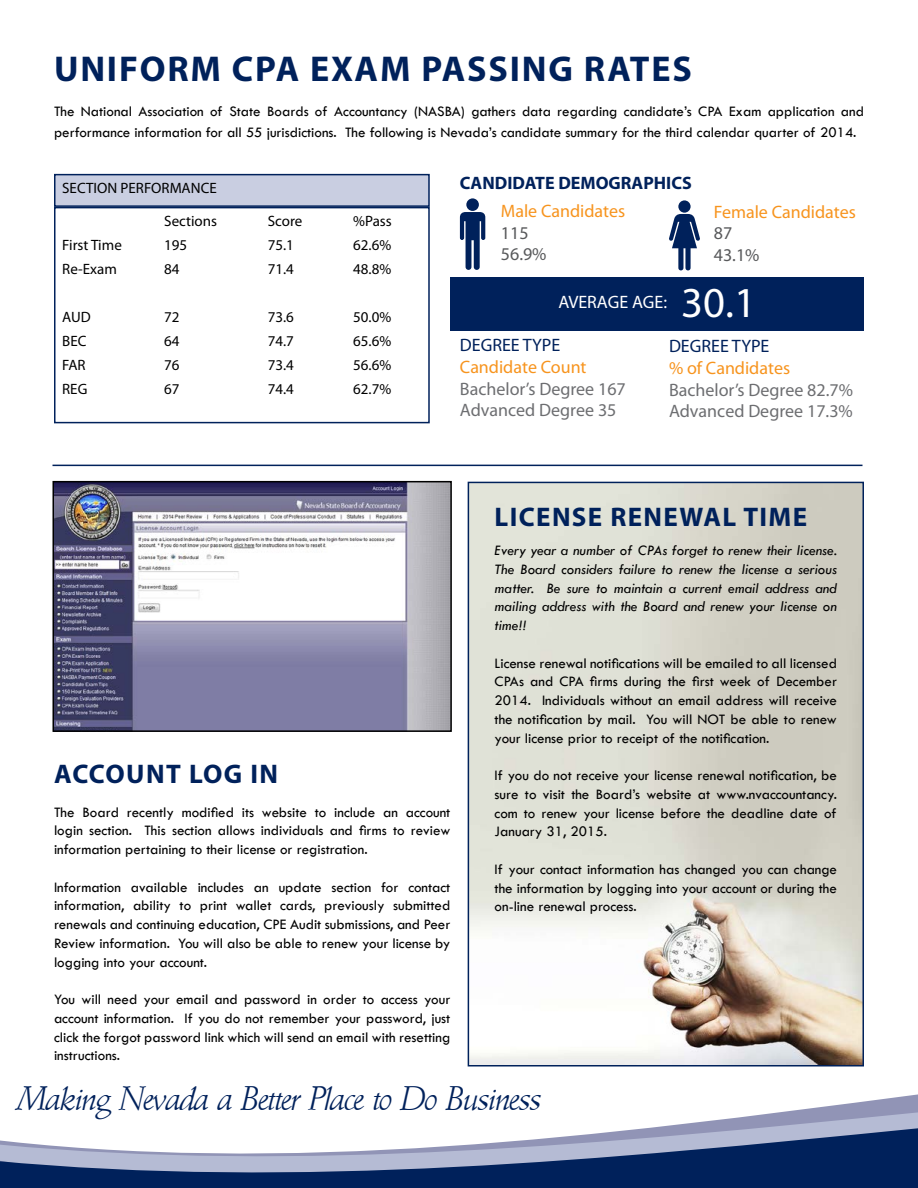
<style>
.page{position:relative;width:918px;height:1188px;background:#fff}
.page>*{position:absolute;margin:0;border:0;box-sizing:border-box;transform-origin:0 0}
.t1{font:42.9px "Myriad Pro";color:#fff}
.t2{font:700 36px "Myriad Pro";letter-spacing:.05em;color:#00215b}
.t3{font:33.15px "A770 Roman";color:#00215b}
.t4{font:700 27px "Myriad Pro";letter-spacing:.05em;color:#00215b}
.t5{font:18px/21.6px "Myriad Pro";color:#6d6e71}
.t6{font:18px "Myriad Pro";color:#f7941e}
.t7{font:700 18px "Myriad Pro";color:#00215b}
.t8{font:18px "Myriad Pro";color:#00215b}
.t9{font:18px/21.6px "Myriad Pro";color:#58595b}
.t10{font:18px "Myriad Pro";color:#fff}
.t11{font:15px/18.8px "Tw Cen";color:#000;text-align:justify}
.t12{font:italic 15px/18.8px "Tw Cen";color:#000;text-align:justify}
.t13{font:15px "Myriad Pro";color:#000}
</style>
<div class="page">
<img style="left:471px;top:485px;width:390px;height:541px">
<svg style="left:467px;top:1026px;width:397px;height:12px"></svg>
<svg style="left:0;top:1038px;width:918px;height:150px"></svg>
<div style="left:55px;top:175px;width:374px;height:31px;background:#c9cee1"></div>
<div style="left:54px;top:174px;width:376px;height:33px;border:2px solid #00215b"></div>
<div style="left:54px;top:207px;width:376px;height:216px;border:2px solid #00215b"></div>
<div style="left:450px;top:277px;width:414px;height:53px;background:#00215b"></div>
<svg style="left:460px;top:212px;width:25px;height:58px"></svg>
<div style="left:466px;top:198px;width:13px;height:13px;background:#00215b;border-radius:50%"></div>
<svg style="left:669px;top:214px;width:31px;height:56px"></svg>
<svg style="left:678px;top:200px;width:13px;height:13px"></svg>
<hr style="left:52px;top:465px;width:810px;height:1px;background:#00215b">
<img style="left:55px;top:484px;width:394px;height:245px">
<div style="left:52px;top:481px;width:400px;height:251px;border:2px solid #000"></div>
<h2 class="t2" style="left:54px;top:45px;width:639px">UNIFORM CPA EXAM PASSING RATES</h2>
<p class="t11" style="left:54px;top:100px;width:812px;line-height:21px">The National Association of State Boards of Accountancy (NASBA) gathers data regarding candidate’s CPA Exam application and performance information for all 55 jurisdictions. The following is Nevada’s candidate summary for the third calendar quarter of 2014.</p>
<p class="t13" style="left:62px;top:179px;width:156px">SECTION PERFORMANCE</p>
<p class="t13" style="left:164px;top:212px;width:54px">Sections</p>
<p class="t13" style="left:268px;top:212px;width:36px">Score</p>
<p class="t13" style="left:353px;top:212px;width:40px">%Pass</p>
<p class="t13" style="left:62px;top:236px;width:61px">First Time</p>
<p class="t13" style="left:164px;top:236px;width:25px">195</p>
<p class="t13" style="left:268px;top:236px;width:28px">75.1</p>
<p class="t13" style="left:353px;top:236px;width:40px">62.6%</p>
<p class="t13" style="left:62px;top:260px;width:56px">Re-Exam</p>
<p class="t13" style="left:164px;top:260px;width:17px">84</p>
<p class="t13" style="left:268px;top:260px;width:28px">71.4</p>
<p class="t13" style="left:353px;top:260px;width:40px">48.8%</p>
<p class="t13" style="left:62px;top:308px;width:30px">AUD</p>
<p class="t13" style="left:164px;top:308px;width:17px">72</p>
<p class="t13" style="left:268px;top:308px;width:28px">73.6</p>
<p class="t13" style="left:353px;top:308px;width:40px">50.0%</p>
<p class="t13" style="left:62px;top:332px;width:26px">BEC</p>
<p class="t13" style="left:164px;top:332px;width:17px">64</p>
<p class="t13" style="left:268px;top:332px;width:28px">74.7</p>
<p class="t13" style="left:353px;top:332px;width:40px">65.6%</p>
<p class="t13" style="left:62px;top:356px;width:25px">FAR</p>
<p class="t13" style="left:164px;top:356px;width:17px">76</p>
<p class="t13" style="left:268px;top:356px;width:28px">73.4</p>
<p class="t13" style="left:353px;top:356px;width:40px">56.6%</p>
<p class="t13" style="left:62px;top:380px;width:27px">REG</p>
<p class="t13" style="left:164px;top:380px;width:17px">67</p>
<p class="t13" style="left:268px;top:380px;width:28px">74.4</p>
<p class="t13" style="left:353px;top:380px;width:40px">62.7%</p>
<p class="t7" style="left:460px;top:171px;width:233px">CANDIDATE DEMOGRAPHICS</p>
<p class="t6" style="left:501px;top:200px;width:126px">Male Candidates</p>
<p class="t9" style="left:501px;top:221px;width:47px">115<br>56.9%</p>
<p class="t6" style="left:714px;top:201px;width:144px">Female Candidates</p>
<p class="t9" style="left:714px;top:222px;width:47px">87<br>43.1%</p>
<p class="t10" style="left:558px;top:291px;width:110px">AVERAGE AGE:</p>
<h1 class="t1" style="left:681px;top:276px;width:76px">30.1</h1>
<p class="t8" style="left:460px;top:334px;width:102px">DEGREE TYPE</p>
<p class="t6" style="left:460px;top:356px;width:128px">Candidate Count</p>
<p class="t5" style="left:460px;top:377px;width:167px">Bachelor’s Degree 167<br>Advanced Degree 35</p>
<p class="t8" style="left:669px;top:335px;width:102px">DEGREE TYPE</p>
<p class="t6" style="left:669px;top:357px;width:123px">% of Candidates</p>
<p class="t5" style="left:669px;top:378px;width:185px">Bachelor’s Degree 82.7%<br>Advanced Degree 17.3%</p>
<h3 class="t4" style="left:54px;top:757px;width:226px">ACCOUNT LOG IN</h3>
<p class="t11" style="left:54px;top:802px;width:398px">The Board recently modified its website to include an account login section. This section allows individuals and firms to review information pertaining to their license or registration.</p>
<p class="t11" style="left:54px;top:877px;width:398px">Information available includes an update section for contact information, ability to print wallet cards, previously submitted renewals and continuing education, CPE Audit submissions, and Peer Review information. You will also be able to renew your license by logging into your account.</p>
<p class="t11" style="left:54px;top:990px;width:398px">You will need your email and password in order to access your account information. If you do not remember your password, just click the forgot password link which will send an email with resetting instructions.</p>
<h3 class="t4" style="left:495px;top:500px;width:314px">LICENSE RENEWAL TIME</h3>
<p class="t12" style="left:495px;top:541px;width:344px">Every year a number of CPAs forget to renew their license.<br>The Board considers failure to renew the license a serious matter. Be sure to maintain a current email address and mailing address with the Board and renew your license on time!!</p>
<p class="t11" style="left:495px;top:653px;width:344px">License renewal notifications will be emailed to all licensed CPAs and CPA firms during the first week of December 2014. Individuals without an email address will receive the notification by mail. You will NOT be able to renew your license prior to receipt of the notification.</p>
<p class="t11" style="left:495px;top:766px;width:344px">If you do not receive your license renewal notification, be sure to visit the Board’s website at www.nvaccountancy. com to renew your license before the deadline date of January 31, 2015.</p>
<p class="t11" style="left:495px;top:860px;width:344px">If your contact information has changed you can change the information by logging into your account or during the on-line renewal process.</p>
<h3 class="t3" style="left:17px;top:1081px;width:525px">Making Nevada a Better Place to Do Business</h3>
</div>
